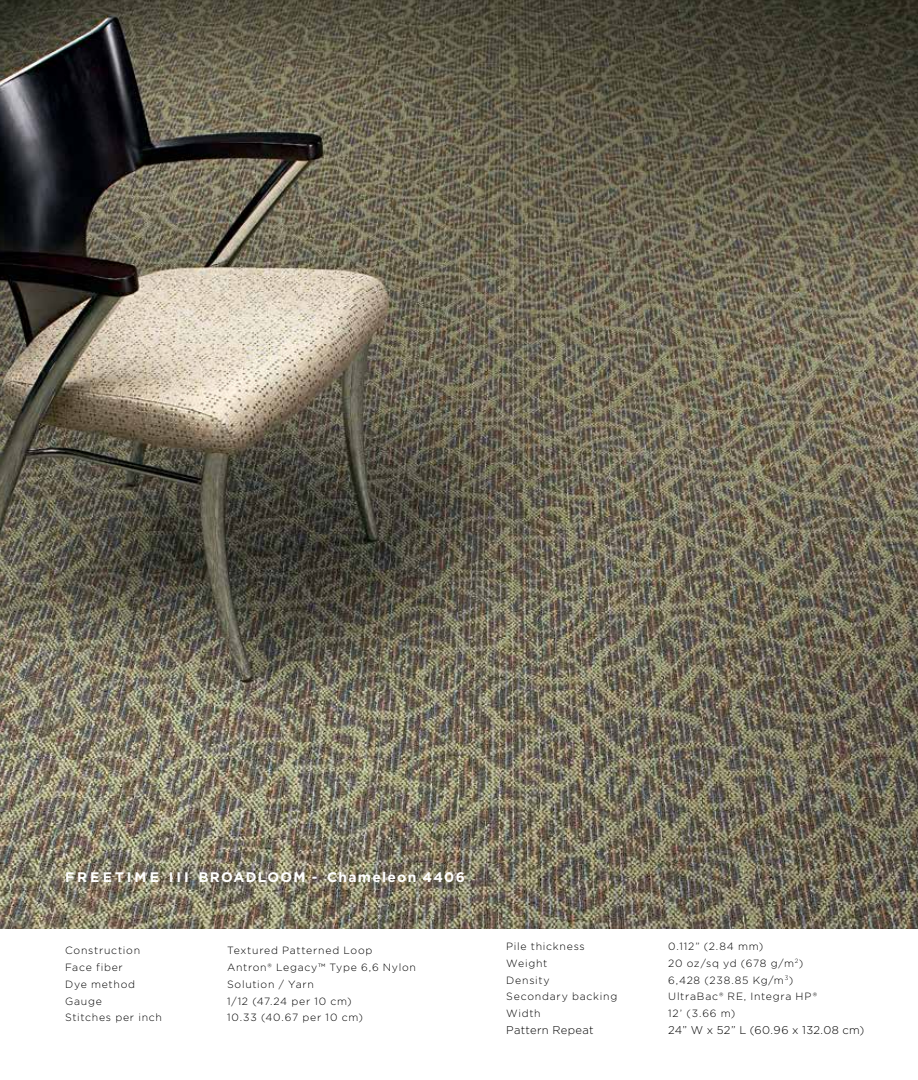
<style>
.page{position:relative;width:918px;height:1080px;background:#fff}
.page>*{position:absolute;margin:0;border:0;box-sizing:border-box;transform-origin:0 0}
.t1{font:700 13.8px "Gotham";letter-spacing:.09em;color:#fff}
.t2{font:300 11.25px "Gotham";letter-spacing:.025em;color:#000}
.t3{font:300 10.5px "Gotham";letter-spacing:.07em;color:#000}
</style>
<div class="page">
<img style="left:0;top:0;width:918px;height:928px">
<h1 class="t1" style="left:65px;top:869px;width:401px">F R E E TI M E I I I BROADLOOM - Chameleon 4406</h1>
<p class="t3" style="left:65px;top:944px;width:77px">Construction</p>
<p class="t3" style="left:227px;top:944px;width:147px">Textured Patterned Loop</p>
<p class="t3" style="left:65px;top:961px;width:59px">Face fiber</p>
<p class="t3" style="left:227px;top:961px;width:190px">Antron® Legacy™ Type 6,6 Nylon</p>
<p class="t3" style="left:65px;top:978px;width:72px">Dye method</p>
<p class="t3" style="left:227px;top:978px;width:88px">Solution / Yarn</p>
<p class="t3" style="left:65px;top:994px;width:38px">Gauge</p>
<p class="t3" style="left:227px;top:994px;width:126px">1/12 (47.24 per 10 cm)</p>
<p class="t3" style="left:65px;top:1011px;width:98px">Stitches per inch</p>
<p class="t3" style="left:227px;top:1011px;width:137px">10.33 (40.67 per 10 cm)</p>
<p class="t3" style="left:506px;top:940px;width:80px">Pile thickness</p>
<p class="t3" style="left:668px;top:940px;width:97px">0.112” (2.84 mm)</p>
<p class="t3" style="left:506px;top:957px;width:43px">Weight</p>
<p class="t3" style="left:668px;top:957px;width:137px">20 oz/sq yd (678 g/m<sup>2</sup>)</p>
<p class="t3" style="left:506px;top:973px;width:45px">Density</p>
<p class="t3" style="left:668px;top:973px;width:127px">6,428 (238.85 Kg/m<sup>3</sup>)</p>
<p class="t3" style="left:506px;top:990px;width:113px">Secondary backing</p>
<p class="t3" style="left:668px;top:990px;width:150px">UltraBac® RE, Integra HP®</p>
<p class="t3" style="left:506px;top:1007px;width:36px">Width</p>
<p class="t3" style="left:668px;top:1007px;width:69px">12’ (3.66 m)</p>
<p class="t2" style="left:506px;top:1023px;width:89px">Pattern Repeat</p>
<p class="t2" style="left:668px;top:1023px;width:198px">24” W x 52” L (60.96 x 132.08 cm)</p>
</div>
